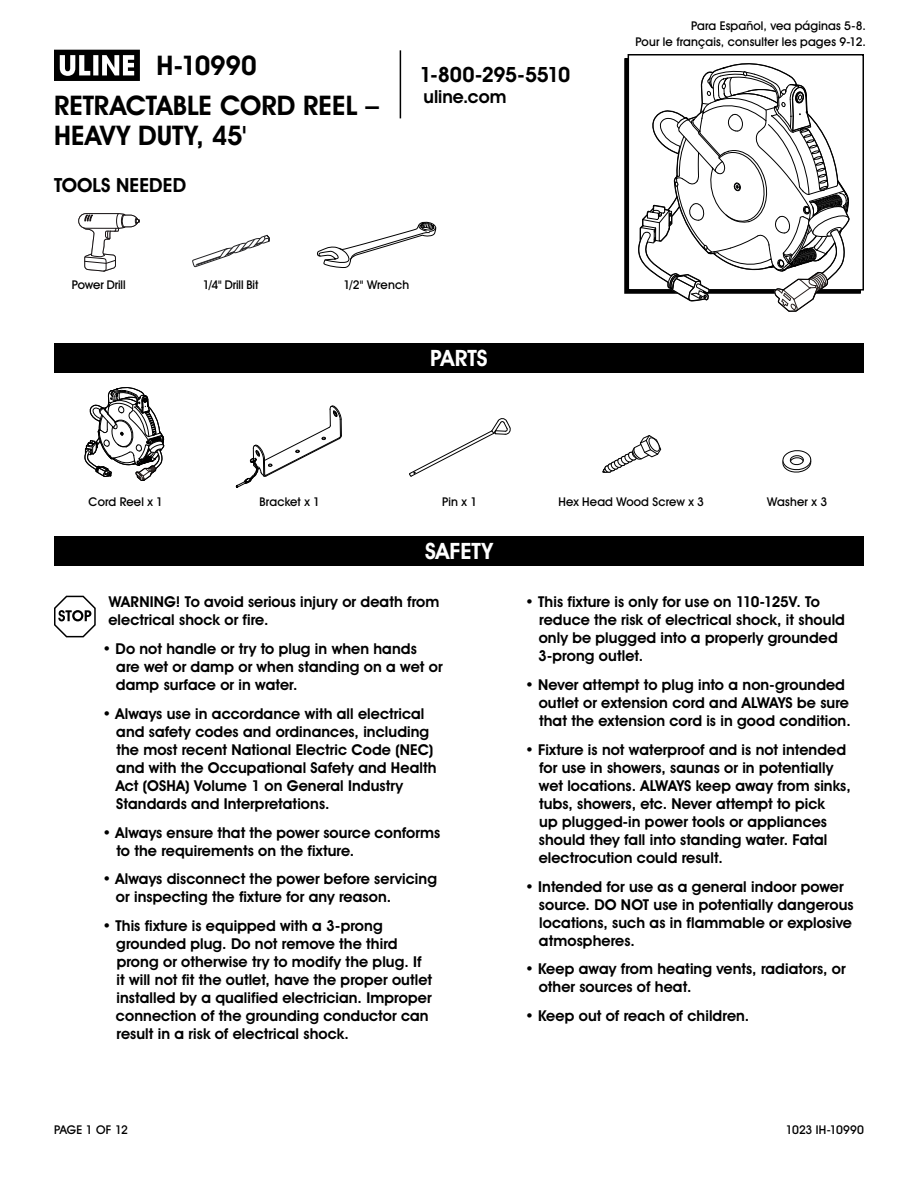
<style>
.page{position:relative;width:918px;height:1188px;background:#fff}
.page>*{position:absolute;margin:0;border:0;box-sizing:border-box;transform-origin:0 0}
.t1{font:700 27px/30px "Uline Two Knine";color:#000}
.t2{font:700 22.5px "Uline Two Knine";color:#fff}
.t3{font:700 21px "Uline Two Knine";letter-spacing:-.02em;color:#000}
.t4{font:700 19.5px "Uline Two Knine";letter-spacing:.005em;color:#000}
.t5{font:700 18px "Uline Two Knine";color:#000}
.t6{font:700 15px/18px "Uline Two Knine";letter-spacing:.005em;color:#000}
.t7{font:12px/16.8px "Uline Two Knine";letter-spacing:.01em;color:#000;text-align:right}
.t8{font:12px "Uline Two Knine";letter-spacing:-.01em;color:#000}
</style>
<div class="page">
<hr style="left:400px;top:50px;width:1px;height:68px;background:#000">
<svg style="left:54px;top:50px;width:86px;height:31px"></svg>
<svg style="left:193px;top:235px;width:77px;height:32px"></svg>
<svg style="left:317px;top:221px;width:119px;height:47px"></svg>
<svg style="left:78px;top:213px;width:62px;height:59px"></svg>
<div style="left:54px;top:343px;width:810px;height:30px;background:#000"></div>
<div style="left:54px;top:536px;width:810px;height:30px;background:#000"></div>
<svg style="left:54px;top:595px;width:42px;height:43px"></svg>
<div style="left:628px;top:54px;width:236px;height:237px;border:2px solid #000"></div>
<svg style="left:633px;top:63px;width:217px;height:249px"></svg>
<svg style="left:84px;top:387px;width:80px;height:94px"></svg>
<svg style="left:235px;top:405px;width:107px;height:83px"></svg>
<svg style="left:409px;top:418px;width:102px;height:59px"></svg>
<svg style="left:602px;top:435px;width:60px;height:38px"></svg>
<svg style="left:782px;top:450px;width:30px;height:23px"></svg>
<h1 class="t1" style="left:157px;top:50px;width:102px">H-10990</h1>
<h1 class="t1" style="left:54px;top:90px;width:327px">RETRACTABLE CORD REEL –<br>HEAVY DUTY, 45'</h1>
<h3 class="t4" style="left:54px;top:173px;width:134px">TOOLS NEEDED</h3>
<h3 class="t3" style="left:419px;top:62px;width:152px">1-800-295-5510</h3>
<p class="t5" style="left:423px;top:86px;width:84px">uline.com</p>
<p class="t8" style="left:72px;top:278px;width:55px">Power Drill</p>
<p class="t7" style="left:203px;top:277px;width:57px">1/4" Drill Bit</p>
<p class="t7" style="left:343px;top:277px;width:67px">1/2" Wrench</p>
<h2 class="t2" style="left:430px;top:345px;width:59px">PARTS</h2>
<p class="t7" style="left:635px;top:17px;width:232px">Para Español, vea páginas 5-8.<br>Pour le français, consulter les pages 9-12.</p>
<p class="t7" style="left:89px;top:493px;width:76px">Cord Reel x 1</p>
<p class="t7" style="left:260px;top:493px;width:62px">Bracket x 1</p>
<p class="t7" style="left:442px;top:493px;width:37px">Pin x 1</p>
<p class="t7" style="left:558px;top:493px;width:147px">Hex Head Wood Screw x 3</p>
<p class="t7" style="left:767px;top:493px;width:61px">Washer x 3</p>
<h2 class="t2" style="left:425px;top:537px;width:69px">SAFETY</h2>
<p class="t6" style="left:108px;top:593px;width:333px">WARNING! To avoid serious injury or death from electrical shock or fire.</p>
<p class="t6" style="left:116px;top:640px;width:328px;text-indent:-14px">• Do not handle or try to plug in when hands are wet or damp or when standing on a wet or damp surface or in water.</p>
<p class="t6" style="left:116px;top:704px;width:322px;text-indent:-13px">• Always use in accordance with all electrical and safety codes and ordinances, including the most recent National Electric Code (NEC) and with the Occupational Safety and Health Act (OSHA) Volume 1 on General Industry Standards and Interpretations.</p>
<p class="t6" style="left:116px;top:823px;width:325px;text-indent:-14px">• Always ensure that the power source conforms to the requirements on the fixture.</p>
<p class="t6" style="left:116px;top:870px;width:323px;text-indent:-14px">• Always disconnect the power before servicing or inspecting the fixture for any reason.</p>
<p class="t6" style="left:116px;top:917px;width:318px;text-indent:-14px">• This fixture is equipped with a 3-prong grounded plug. Do not remove the third prong or otherwise try to modify the plug. If it will not fit the outlet, have the proper outlet installed by a qualified electrician. Improper connection of the grounding conductor can result in a risk of electrical shock.</p>
<p class="t6" style="left:538px;top:593px;width:308px;text-indent:-13px">• This fixture is only for use on 110-125V. To reduce the risk of electrical shock, it should only be plugged into a properly grounded 3-prong outlet.</p>
<p class="t6" style="left:539px;top:676px;width:314px;text-indent:-14px">• Never attempt to plug into a non-grounded outlet or extension cord and ALWAYS be sure that the extension cord is in good condition.</p>
<p class="t6" style="left:539px;top:740px;width:314px;text-indent:-14px">• Fixture is not waterproof and is not intended for use in showers, saunas or in potentially wet locations. ALWAYS keep away from sinks, tubs, showers, etc. Never attempt to pick<br>up plugged-in power tools or appliances should they fall into standing water. Fatal electrocution could result.</p>
<p class="t6" style="left:539px;top:877px;width:316px;text-indent:-14px">• Intended for use as a general indoor power source. DO NOT use in potentially dangerous locations, such as in flammable or explosive atmospheres.</p>
<p class="t6" style="left:539px;top:960px;width:308px;text-indent:-14px">• Keep away from heating vents, radiators, or other sources of heat.</p>
<p class="t6" style="left:525px;top:1007px;width:226px">• Keep out of reach of children.</p>
<p class="t7" style="left:54px;top:1121px;width:75px">PAGE 1 OF 12</p>
<p class="t7" style="left:786px;top:1121px;width:80px">1023 IH-10990</p>
</div>
